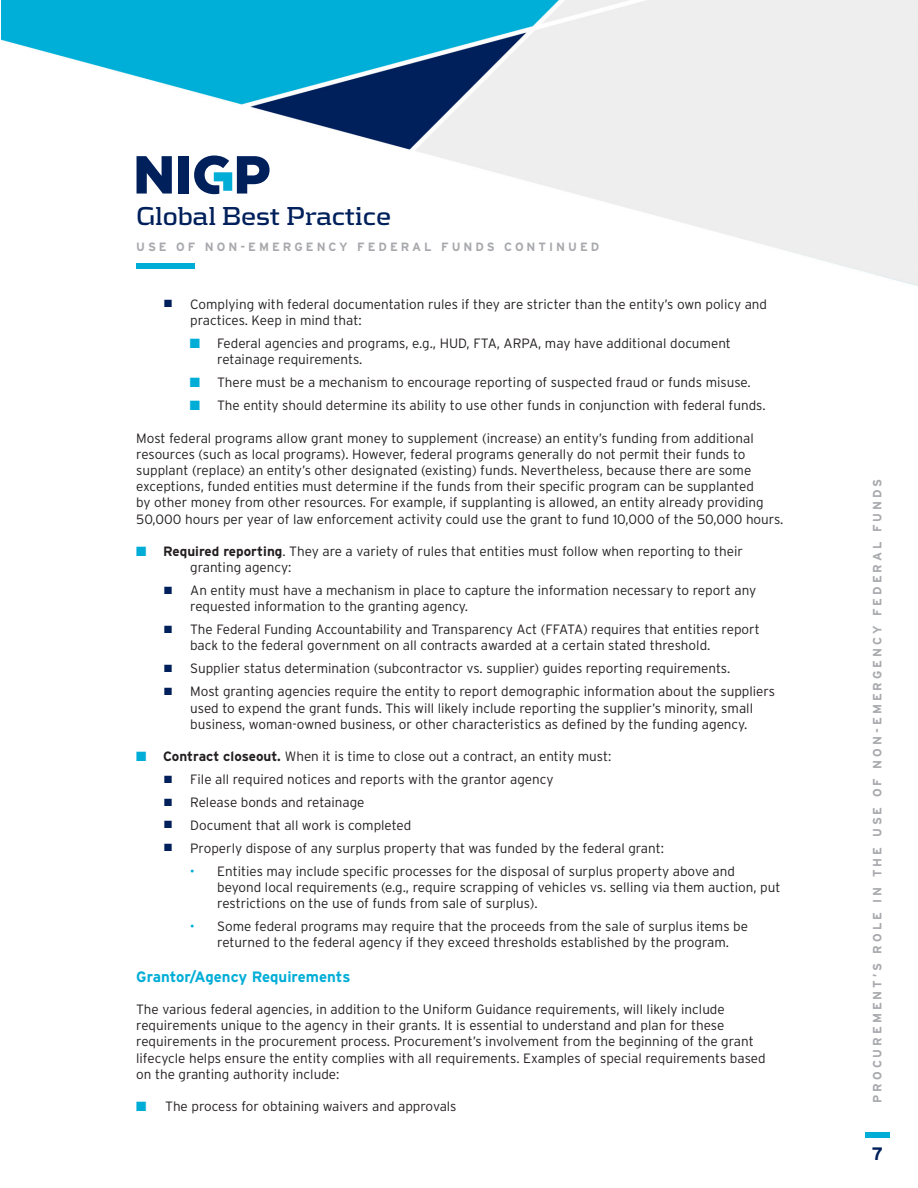
<style>
.page{position:relative;width:918px;height:1188px;background:#fff}
.page>*{position:absolute;margin:0;border:0;box-sizing:border-box;transform-origin:0 0}
.t1{font:700 27px "Kontrapunkt";letter-spacing:-.015em;color:#00205b}
.t2{font:700 18px "Interstate";color:#00205b}
.t3{font:700 15px "Interstate";color:#00add7}
.t4{font:300 13.5px/16.2px "Interstate";color:#231f20}
.t5{font:700 12px "Interstate";letter-spacing:.25em;color:#a8a9ad}
.s1{color:#00205b}
.s2{color:#00add7}
.s3{font-weight:700}
</style>
<div class="page">
<div style="left:865px;top:1132px;width:25px;height:5px;background:#00add7"></div>
<img style="left:1px;top:0;width:917px;height:285px">
<svg style="left:137px;top:156px;width:35px;height:38px"></svg>
<div style="left:178px;top:156px;width:11px;height:38px;background:#00205b"></div>
<svg style="left:194px;top:155px;width:76px;height:39px"></svg>
<div style="left:136px;top:264px;width:59px;height:5px;background:#00add7"></div>
<p class="t1" style="left:136px;top:201px;width:257px">Global Best Practice</p>
<p class="t5" style="left:136px;top:240px;width:465px">USE OF NON-EMERGENCY FEDERAL FUNDS CONTINUED</p>
<p class="t4" style="left:190px;top:296px;width:578px;text-indent:-26px"><span class="s1">■</span> Complying with federal documentation rules if they are stricter than the entity’s own policy and practices. Keep in mind that:</p>
<p class="t4" style="left:217px;top:335px;width:515px;text-indent:-27px"><span class="s2">■</span> Federal agencies and programs, e.g., HUD, FTA, ARPA, may have additional document retainage requirements.</p>
<p class="t4" style="left:190px;top:374px;width:562px"><span class="s2">■</span> There must be a mechanism to encourage reporting of suspected fraud or funds misuse.</p>
<p class="t4" style="left:190px;top:397px;width:577px"><span class="s2">■</span> The entity should determine its ability to use other funds in conjunction with federal funds.</p>
<p class="t4" style="left:136px;top:430px;width:649px">Most federal programs allow grant money to supplement (increase) an entity’s funding from additional resources (such as local programs). However, federal programs generally do not permit their funds to supplant (replace) an entity’s other designated (existing) funds. Nevertheless, because there are some exceptions, funded entities must determine if the funds from their specific program can be supplanted<br>by other money from other resources. For example, if supplanting is allowed, an entity already providing 50,000 hours per year of law enforcement activity could use the grant to fund 10,000 of the 50,000 hours.</p>
<p class="t4" style="left:190px;top:543px;width:554px;text-indent:-54px"><span class="s2">■</span> <span class="s3">Required reporting</span>. They are a variety of rules that entities must follow when reporting to their granting agency:</p>
<p class="t4" style="left:190px;top:582px;width:568px;text-indent:-26px"><span class="s1">■</span> An entity must have a mechanism in place to capture the information necessary to report any requested information to the granting agency.</p>
<p class="t4" style="left:190px;top:621px;width:571px;text-indent:-26px"><span class="s1">■</span> The Federal Funding Accountability and Transparency Act (FFATA) requires that entities report back to the federal government on all contracts awarded at a certain stated threshold.</p>
<p class="t4" style="left:164px;top:660px;width:568px"><span class="s1">■</span> Supplier status determination (subcontractor vs. supplier) guides reporting requirements.</p>
<p class="t4" style="left:164px;top:683px;width:612px;text-align:center"><span class="s1">■</span> Most granting agencies require the entity to report demographic information about the suppliers used to expend the grant funds. This will likely include reporting the supplier’s minority, small business, woman-owned business, or other characteristics as defined by the funding agency.</p>
<p class="t4" style="left:136px;top:748px;width:477px"><span class="s2">■</span> <span class="s3">Contract closeout.</span> When it is time to close out a contract, an entity must:</p>
<p class="t4" style="left:164px;top:771px;width:391px"><span class="s1">■</span> File all required notices and reports with the grantor agency</p>
<p class="t4" style="left:164px;top:794px;width:202px"><span class="s1">■</span> Release bonds and retainage</p>
<p class="t4" style="left:164px;top:817px;width:249px"><span class="s1">■</span> Document that all work is completed</p>
<p class="t4" style="left:164px;top:840px;width:501px"><span class="s1">■</span> Properly dispose of any surplus property that was funded by the federal grant:</p>
<p class="t4" style="left:217px;top:863px;width:565px;text-indent:-27px"><span class="s2">•</span> Entities may include specific processes for the disposal of surplus property above and beyond local requirements (e.g., require scrapping of vehicles vs. selling via them auction, put restrictions on the use of funds from sale of surplus).</p>
<p class="t4" style="left:217px;top:918px;width:532px;text-indent:-27px"><span class="s2">•</span> Some federal programs may require that the proceeds from the sale of surplus items be returned to the federal agency if they exceed thresholds established by the program.</p>
<p class="t3" style="left:136px;top:968px;width:216px">Grantor/Agency Requirements</p>
<p class="t4" style="left:136px;top:1001px;width:631px">The various federal agencies, in addition to the Uniform Guidance requirements, will likely include requirements unique to the agency in their grants. It is essential to understand and plan for these requirements in the procurement process. Procurement’s involvement from the beginning of the grant lifecycle helps ensure the entity complies with all requirements. Examples of special requirements based on the granting authority include:</p>
<p class="t4" style="left:136px;top:1098px;width:322px"><span class="s2">■</span> The process for obtaining waivers and approvals</p>
<p class="t5" style="left:871px;top:1103px;width:626px;rotate:-90deg">PROCUREMENT’S ROLE IN THE USE OF NON-EMERGENCY FEDERAL FUNDS</p>
<p class="t2" style="left:872px;top:1144px;width:13px">7</p>
</div>
